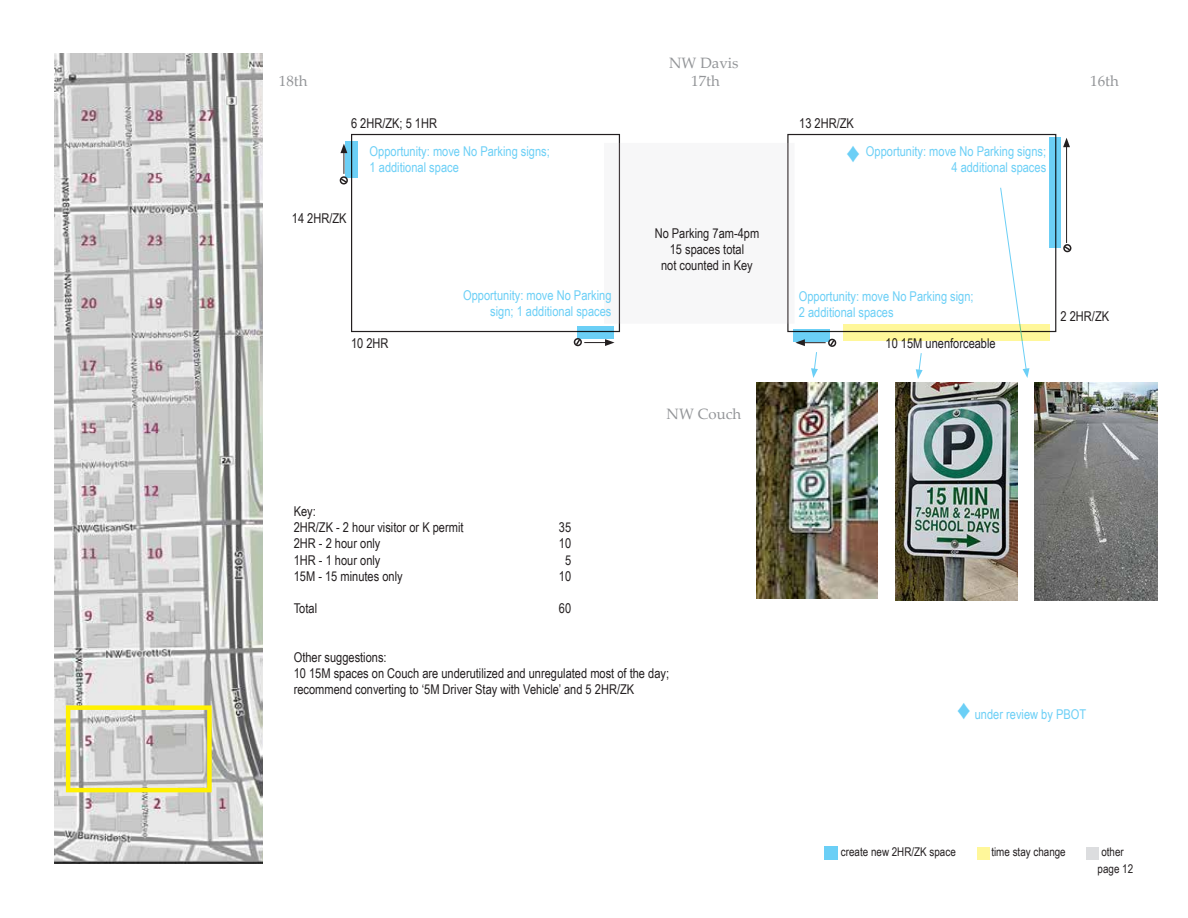
<style>
.page{position:relative;width:1188px;height:918px;background:#fff}
.page>*{position:absolute;margin:0;border:0;box-sizing:border-box;transform-origin:0 0}
.t1{font:27px "Arial Narrow";color:#6bcff6}
.t2{font:15px "Palatino Linotype";color:#939598}
.t3{font:13.5px/16.2px "Arial Narrow";color:#231f20}
.t4{font:13.5px/16.2px "Arial Narrow";color:#6bcff6}
.t5{font:12px "Arial Narrow";color:#231f20}
.s1{font-size:27px}
</style>
<div class="page">
<div style="left:824px;top:846px;width:14px;height:14px;background:#6bcff6"></div>
<div style="left:1086px;top:847px;width:13px;height:13px;background:#dcdddf"></div>
<div style="left:977px;top:847px;width:13px;height:13px;background:#fff79a"></div>
<img style="left:54px;top:54px;width:208px;height:810px">
<div style="left:66px;top:705px;width:146px;height:87px;border:4px solid #fff101"></div>
<div style="left:351px;top:134px;width:269px;height:198px;border:1px solid #231f20"></div>
<svg style="left:345px;top:141px;width:13px;height:37px"></svg>
<div style="left:340px;top:176px;width:8px;height:9px;border:2px solid #231f20;border-radius:50%"></div>
<svg style="left:339px;top:144px;width:9px;height:40px"></svg>
<svg style="left:793px;top:329px;width:37px;height:13px"></svg>
<div style="left:604px;top:143px;width:191px;height:181px;background:#f7f7f8"></div>
<svg style="left:1049px;top:137px;width:12px;height:110px"></svg>
<div style="left:1063px;top:244px;width:8px;height:8px;border:2px solid #231f20;border-radius:50%"></div>
<svg style="left:1063px;top:245px;width:9px;height:7px"></svg>
<hr style="left:1066px;top:145px;width:1px;height:98px;background:#231f20">
<svg style="left:1063px;top:138px;width:7px;height:9px"></svg>
<img style="left:1035px;top:383px;width:122px;height:218px">
<svg style="left:1000px;top:187px;width:29px;height:191px"></svg>
<img style="left:895px;top:383px;width:123px;height:217px">
<svg style="left:916px;top:353px;width:7px;height:26px"></svg>
<img style="left:756px;top:383px;width:122px;height:216px">
<svg style="left:795px;top:338px;width:41px;height:40px"></svg>
<svg style="left:578px;top:326px;width:36px;height:12px"></svg>
<svg style="left:574px;top:338px;width:41px;height:9px"></svg>
<svg style="left:844px;top:324px;width:206px;height:17px;background:#eee790"></svg>
<p class="t2" style="left:669px;top:52px;width:71px">NW Davis</p>
<p class="t2" style="left:279px;top:70px;width:30px">18th</p>
<p class="t2" style="left:691px;top:70px;width:30px">17th</p>
<p class="t2" style="left:1090px;top:70px;width:30px">16th</p>
<p class="t3" style="left:351px;top:115px;width:88px">6 2HR/ZK; 5 1HR</p>
<p class="t3" style="left:799px;top:115px;width:56px">13 2HR/ZK</p>
<p class="t3" style="left:292px;top:209px;width:56px">14 2HR/ZK</p>
<p class="t4" style="left:370px;top:142px;width:182px">Opportunity: move No Parking signs;<br>1 additional space</p>
<p class="t4" style="left:463px;top:287px;width:150px;text-align:right">Opportunity: move No Parking sign; 1 additional spaces</p>
<p class="t3" style="left:351px;top:334px;width:39px">10 2HR</p>
<p class="t3" style="left:294px;top:503px;width:171px">Key:<br>2HR/ZK - 2 hour visitor or K permit</p>
<p class="t3" style="left:559px;top:519px;width:14px">35</p>
<p class="t3" style="left:655px;top:224px;width:106px;text-align:center">No Parking 7am-4pm<br>15 spaces total<br>not counted in Key</p>
<p class="t2" style="left:667px;top:403px;width:76px">NW Couch</p>
<p class="t3" style="left:294px;top:535px;width:88px">2HR - 2 hour only</p>
<p class="t3" style="left:559px;top:535px;width:14px">10</p>
<p class="t3" style="left:294px;top:551px;width:88px">1HR - 1 hour only</p>
<p class="t3" style="left:565px;top:551px;width:8px">5</p>
<p class="t3" style="left:294px;top:568px;width:110px">15M - 15 minutes only</p>
<p class="t3" style="left:559px;top:568px;width:14px">10</p>
<p class="t3" style="left:294px;top:600px;width:25px">Total</p>
<p class="t3" style="left:559px;top:600px;width:14px">60</p>
<p class="t3" style="left:294px;top:649px;width:377px">Other suggestions:<br>10 15M spaces on Couch are underutilized and unregulated most of the day; recommend converting to ‘5M Driver Stay with Vehicle’ and 5 2HR/ZK</p>
<h1 class="t1" style="left:847px;top:132px;width:15px">♦</h1>
<p class="t4" style="left:866px;top:142px;width:182px;text-align:right">Opportunity: move No Parking signs;<br>4 additional spaces</p>
<p class="t4" style="left:799px;top:288px;width:176px">Opportunity: move No Parking sign;<br>2 additional spaces</p>
<p class="t3" style="left:886px;top:334px;width:112px">10 15M unenforceable</p>
<p class="t3" style="left:1061px;top:307px;width:50px">2 2HR/ZK</p>
<p class="t4" style="left:958px;top:706px;width:130px"><span class="s1">♦</span> under review by PBOT</p>
<p class="t5" style="left:841px;top:843px;width:116px">create new 2HR/ZK space</p>
<p class="t5" style="left:991px;top:843px;width:76px">time stay change</p>
<p class="t5" style="left:1101px;top:843px;width:24px">other</p>
<p class="t5" style="left:1098px;top:860px;width:37px">page 12</p>
</div>
